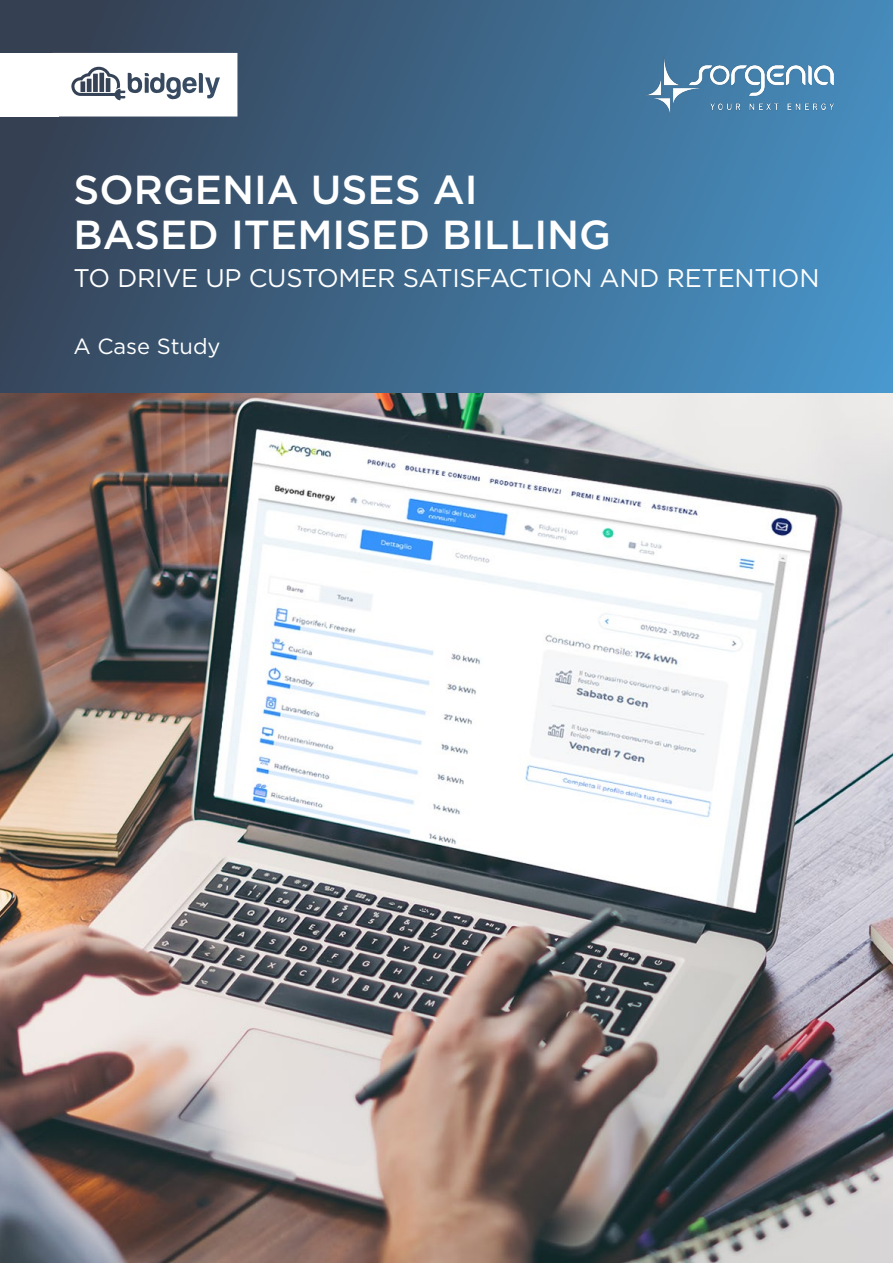
<style>
.page{position:relative;width:893px;height:1263px;background:#fff}
.page>*{position:absolute;margin:0;border:0;box-sizing:border-box;transform-origin:0 0}
.t1{font:500 40.5px/45px "Gotham";color:#fff}
.t2{font:25.5px "Gotham";letter-spacing:-.01em;color:#fff}
.t3{font:21.9px "Gotham";color:#fff}
</style>
<div class="page">
<div style="left:0;top:0;width:893px;height:393px;background:linear-gradient(to right,#353f52,#4792c5)"></div>
<svg style="left:59px;top:53px;width:178px;height:64px"></svg>
<div style="left:0;top:53px;width:59px;height:64px;background:#fff"></div>
<img style="left:646px;top:55px;width:188px;height:59px">
<img style="left:0;top:393px;width:893px;height:870px">
<h1 class="t1" style="left:73px;top:167px;width:539px">SORGENIA USES AI<br>BASED ITEMISED BILLING</h1>
<p class="t2" style="left:73px;top:262px;width:747px">TO DRIVE UP CUSTOMER SATISFACTION AND RETENTION</p>
<p class="t3" style="left:73px;top:332px;width:149px">A Case Study</p>
</div>
